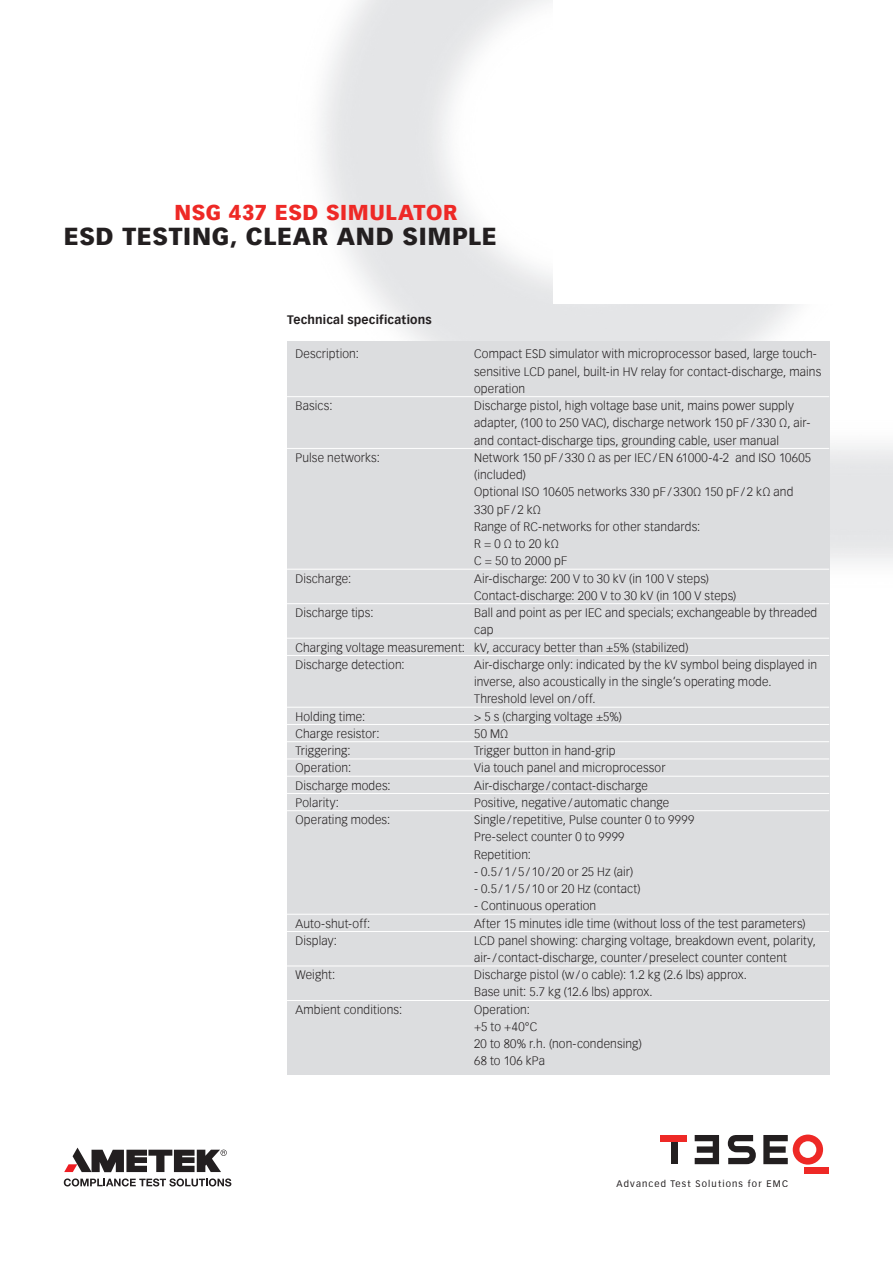
<style>
.page{position:relative;width:893px;height:1263px;background:#fff}
.page>*{position:absolute;margin:0;border:0;box-sizing:border-box;transform-origin:0 0}
.t1{font:900 24px "Vectora Com";letter-spacing:.03em;color:#231f20}
.t2{font:900 21px "Vectora Com";letter-spacing:.03em;color:#ee2926}
.t3{font:300 12px/17.2px "Vectora Com";letter-spacing:.01em;color:#231f20}
.t4{font:700 12px "Vectora Com";letter-spacing:.02em;color:#231f20}
.t5{font:9.15px "Vectora Com";letter-spacing:.125em;color:#231f20}
</style>
<div class="page">
<div style="left:805px;top:1167px;width:24px;height:6px;background:#ee2926"></div>
<svg style="left:763px;top:1134px;width:60px;height:30px"></svg>
<svg style="left:695px;top:1135px;width:24px;height:29px"></svg>
<div style="left:671px;top:1141px;width:7px;height:23px;background:#231f20"></div>
<div style="left:660px;top:1135px;width:27px;height:6px;background:#ee2926"></div>
<svg style="left:728px;top:1135px;width:28px;height:29px"></svg>
<svg style="left:64px;top:1178px;width:167px;height:8px"></svg>
<svg style="left:64px;top:1147px;width:163px;height:25px"></svg>
<div style="left:287px;top:341px;width:542px;height:733px;background:#dcdddf"></div>
<hr style="left:287px;top:396px;width:542px;height:1px;background:#fff">
<hr style="left:287px;top:448px;width:542px;height:1px;background:#fff">
<hr style="left:287px;top:569px;width:542px;height:1px;background:#fff">
<hr style="left:287px;top:603px;width:542px;height:1px;background:#fff">
<hr style="left:287px;top:638px;width:542px;height:1px;background:#fff">
<hr style="left:287px;top:655px;width:542px;height:1px;background:#fff">
<hr style="left:287px;top:707px;width:542px;height:1px;background:#fff">
<hr style="left:287px;top:724px;width:542px;height:1px;background:#fff">
<hr style="left:287px;top:741px;width:542px;height:1px;background:#fff">
<hr style="left:287px;top:758px;width:542px;height:1px;background:#fff">
<hr style="left:287px;top:776px;width:542px;height:1px;background:#fff">
<hr style="left:287px;top:793px;width:542px;height:1px;background:#fff">
<hr style="left:287px;top:810px;width:542px;height:1px;background:#fff">
<hr style="left:287px;top:914px;width:542px;height:1px;background:#fff">
<hr style="left:287px;top:931px;width:542px;height:1px;background:#fff">
<hr style="left:287px;top:965px;width:542px;height:1px;background:#fff">
<hr style="left:287px;top:1000px;width:542px;height:1px;background:#fff">
<h2 class="t2" style="left:174px;top:200px;width:285px">NSG 437 ESD SIMULATOR</h2>
<h1 class="t1" style="left:64px;top:221px;width:435px">ESD TESTING, CLEAR AND SIMPLE</h1>
<p class="t4" style="left:287px;top:312px;width:146px">Technical specifications</p>
<p class="t3" style="left:296px;top:345px;width:65px">Description:</p>
<p class="t3" style="left:474px;top:345px;width:349px">Compact ESD simulator with microprocessor based, large touch&shy;sensitive LCD panel, built-in HV relay for contact-discharge, mains operation</p>
<p class="t3" style="left:296px;top:397px;width:38px">Basics:</p>
<p class="t3" style="left:474px;top:397px;width:338px">Discharge pistol, high voltage base unit, mains power supply adapter, (100 to 250 VAC), discharge network 150 pF / 330 Ω, air&shy;and contact-discharge tips, grounding cable, user manual</p>
<p class="t3" style="left:296px;top:449px;width:86px">Pulse networks:</p>
<p class="t3" style="left:474px;top:449px;width:338px">Network 150 pF / 330 Ω as per IEC / EN 61000-4-2 and ISO 10605 (included)<br>Optional ISO 10605 networks 330 pF / 330Ω 150 pF / 2 kΩ and<br>330 pF / 2 kΩ<br>Range of RC-networks for other standards:<br>R = 0 Ω to 20 kΩ<br>C = 50 to 2000 pF</p>
<p class="t3" style="left:296px;top:570px;width:57px">Discharge:</p>
<p class="t3" style="left:474px;top:570px;width:264px">Air-discharge: 200 V to 30 kV (in 100 V steps)<br>Contact-discharge: 200 V to 30 kV (in 100 V steps)</p>
<p class="t3" style="left:296px;top:604px;width:79px">Discharge tips:</p>
<p class="t3" style="left:474px;top:604px;width:345px">Ball and point as per IEC and specials; exchangeable by threaded</p>
<p class="t3" style="left:474px;top:621px;width:21px">cap</p>
<p class="t3" style="left:296px;top:639px;width:394px">Charging voltage measurement: kV, accuracy better than ±5% (stabilized)</p>
<p class="t3" style="left:296px;top:656px;width:111px">Discharge detection:</p>
<p class="t3" style="left:474px;top:656px;width:344px">Air-discharge only: indicated by the kV symbol being displayed in inverse, also acoustically in the single‘s operating mode.<br>Threshold level on / off.</p>
<p class="t3" style="left:296px;top:708px;width:71px">Holding time:</p>
<p class="t3" style="left:474px;top:708px;width:149px">&gt; 5 s (charging voltage ±5%)</p>
<p class="t3" style="left:296px;top:725px;width:86px">Charge resistor:</p>
<p class="t3" style="left:474px;top:725px;width:36px">50 MΩ</p>
<p class="t3" style="left:296px;top:742px;width:57px">Triggering:</p>
<p class="t3" style="left:474px;top:742px;width:143px">Trigger button in hand-grip</p>
<p class="t3" style="left:296px;top:759px;width:57px">Operation:</p>
<p class="t3" style="left:474px;top:759px;width:193px">Via touch panel and microprocessor</p>
<p class="t3" style="left:296px;top:777px;width:97px">Discharge modes:</p>
<p class="t3" style="left:474px;top:777px;width:175px">Air-discharge / contact-discharge</p>
<p class="t3" style="left:296px;top:794px;width:45px">Polarity:</p>
<p class="t3" style="left:474px;top:794px;width:197px">Positive, negative / automatic change</p>
<p class="t3" style="left:296px;top:811px;width:96px">Operating modes:</p>
<p class="t3" style="left:474px;top:811px;width:222px">Single / repetitive, Pulse counter 0 to 9999<br>Pre-select counter 0 to 9999<br>Repetition:</p>
<p class="t3" style="left:474px;top:863px;width:161px">- 0.5 / 1 / 5 / 10 / 20 or 25 Hz (air)</p>
<p class="t3" style="left:474px;top:880px;width:168px">- 0.5 / 1 / 5 / 10 or 20 Hz (contact)</p>
<p class="t3" style="left:474px;top:897px;width:124px">- Continuous operation</p>
<p class="t3" style="left:296px;top:914px;width:76px">Auto-shut-off:</p>
<p class="t3" style="left:474px;top:914px;width:333px">After 15 minutes idle time (without loss of the test parameters)</p>
<p class="t3" style="left:296px;top:932px;width:43px">Display:</p>
<p class="t3" style="left:474px;top:932px;width:343px">LCD panel showing: charging voltage, breakdown event, polarity, air- / contact-discharge, counter / preselect counter content</p>
<p class="t3" style="left:296px;top:966px;width:41px">Weight:</p>
<p class="t3" style="left:474px;top:966px;width:274px">Discharge pistol (w / o cable): 1.2 kg (2.6 lbs) approx.<br>Base unit: 5.7 kg (12.6 lbs) approx.</p>
<p class="t3" style="left:296px;top:1001px;width:108px">Ambient conditions:</p>
<p class="t3" style="left:474px;top:1001px;width:169px">Operation:<br>+5 to +40°C<br>20 to 80% r.h. (non-condensing)<br>68 to 106 kPa</p>
<p class="t5" style="left:617px;top:1178px;width:173px">Advanced Test Solutions for EMC</p>
</div>
